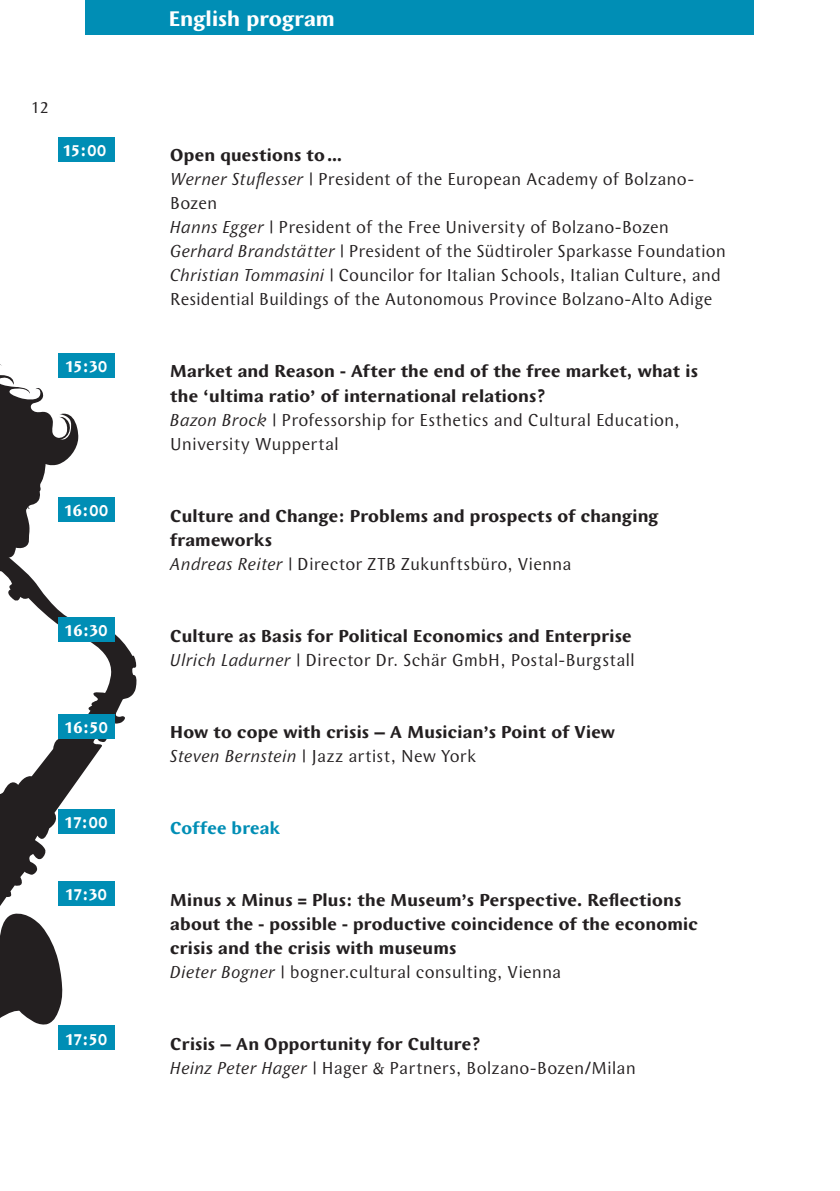
<style>
.page{position:relative;width:840px;height:1191px;background:#fff}
.page>*{position:absolute;margin:0;border:0;box-sizing:border-box;transform-origin:0 0}
.t1{font:700 22px "Wunderlich";letter-spacing:.005em;color:#fff}
.t2{font:700 18px/24px "Wunderlich";letter-spacing:.015em;color:#231f20}
.t3{font:18px/24px "Wunderlich";color:#231f20}
.t4{font:700 18px "Wunderlich";color:#fff}
.t5{font:700 18px "Wunderlich";letter-spacing:.015em;color:#008eb5}
.s1{font-weight:700}
.s2{font-style:italic}
.s3{font-weight:400;font-style:italic}
.s4{font-weight:400}
</style>
<div class="page">
<svg style="left:0;top:353px;width:137px;height:697px"></svg>
<svg style="left:0;top:564px;width:113px;height:234px"></svg>
<div style="left:58px;top:137px;width:56px;height:24px;background:#008eb5"></div>
<div style="left:58px;top:353px;width:56px;height:24px;background:#008eb5"></div>
<div style="left:58px;top:497px;width:56px;height:24px;background:#008eb5"></div>
<div style="left:58px;top:617px;width:56px;height:24px;background:#008eb5"></div>
<div style="left:58px;top:809px;width:56px;height:24px;background:#008eb5"></div>
<div style="left:58px;top:881px;width:56px;height:24px;background:#008eb5"></div>
<div style="left:58px;top:1025px;width:56px;height:24px;background:#008eb5"></div>
<div style="left:58px;top:714px;width:56px;height:24px;background:#008eb5"></div>
<div style="left:85px;top:0;width:668px;height:34px;background:#008eb5"></div>
<p class="t3" style="left:31px;top:96px;width:19px">12</p>
<p class="t4" style="left:63px;top:140px;width:45px">15:00</p>
<p class="t4" style="left:65px;top:356px;width:44px">15:30</p>
<p class="t4" style="left:64px;top:500px;width:46px">16:00</p>
<p class="t4" style="left:65px;top:620px;width:44px">16:30</p>
<p class="t4" style="left:65px;top:717px;width:45px">16:50</p>
<p class="t4" style="left:65px;top:812px;width:44px">17:00</p>
<p class="t4" style="left:65px;top:884px;width:43px">17:30</p>
<p class="t4" style="left:65px;top:1028px;width:43px">17:50</p>
<p class="t1" style="left:169px;top:6px;width:167px">English program</p>
<p class="t3" style="left:170px;top:144px;width:557px"><span class="s1">Open questions to…<br></span><span class="s2">Werner Stuflesser</span> | President of the European Academy of Bolzano-Bozen<br><span class="s2">Hanns Egger</span> | President of the Free University of Bolzano-Bozen <span class="s2">Gerhard Brandstätter</span> | President of the Südtiroler Sparkasse Foundation <span class="s2">Christian Tommasini</span> | Councilor for Italian Schools, Italian Culture, and Residential Buildings of the Autonomous Province Bolzano-Alto Adige</p>
<p class="t2" style="left:170px;top:359px;width:529px">Market and Reason - After the end of the free market, what is the ‘ultima ratio’ of international relations?<br><span class="s3">Bazon Brock</span> <span class="s4">| Professorship for Esthetics and Cultural Education, University Wuppertal</span></p>
<p class="t2" style="left:170px;top:503px;width:489px">Culture and Change: Problems and prospects of changing frameworks<br><span class="s3">Andreas Reiter</span> <span class="s4">| Director ZTB Zukunftsbüro, Vienna</span></p>
<p class="t2" style="left:170px;top:623px;width:466px">Culture as Basis for Political Economics and Enterprise<br><span class="s3">Ulrich Ladurner</span> <span class="s4">| Director Dr. Schär GmbH, Postal-Burgstall</span></p>
<p class="t2" style="left:170px;top:719px;width:446px">How to cope with crisis – A Musician’s Point of View<br><span class="s3">Steven Bernstein</span> <span class="s4">| Jazz artist, New York</span></p>
<p class="t5" style="left:170px;top:817px;width:111px">Coffee break</p>
<p class="t2" style="left:170px;top:887px;width:528px">Minus x Minus = Plus: the Museum’s Perspective. Reflections about the - possible - productive coincidence of the economic crisis and the crisis with museums<br><span class="s3">Dieter Bogner</span> <span class="s4">| bogner.cultural consulting, Vienna</span></p>
<p class="t3" style="left:170px;top:1031px;width:467px"><span class="s1">Crisis – An Opportunity for Culture?<br></span><span class="s2">Heinz Peter Hager</span> | Hager &amp; Partners, Bolzano-Bozen/Milan</p>
</div>
